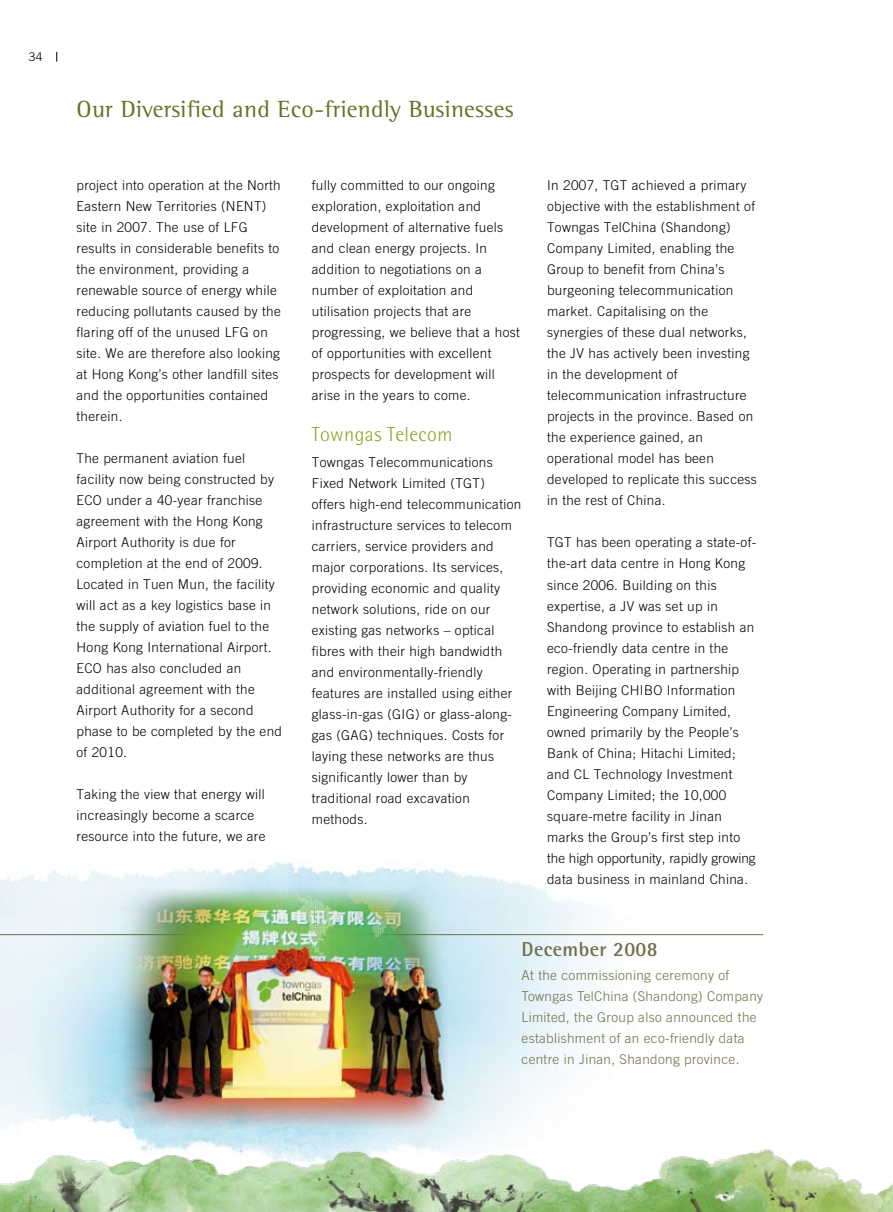
<style>
.page{position:relative;width:893px;height:1212px;background:#fff}
.page>*{position:absolute;margin:0;border:0;box-sizing:border-box;transform-origin:0 0}
.t1{font:24px "Rotis Semi Serif";letter-spacing:.015em;color:#5e7620}
.t2{font:300 20.25px "Rotis Semi Sans";letter-spacing:.02em;color:#8da522}
.t3{font:700 20.25px "Rotis Semi Sans";letter-spacing:.02em;color:#726e4b}
.t4{font:300 13.5px/21px "Trade Gothic";letter-spacing:.025em;color:#000}
.t5{font:300 13.5px/21px "Trade Gothic";letter-spacing:.025em;color:#726e4b}
.t6{font:300 12px "Trade Gothic";color:#000}
</style>
<div class="page">
<hr style="left:0;top:934px;width:763px;height:1px;background:#726e4b">
<img style="left:77px;top:872px;width:396px;height:266px">
<img style="left:0;top:1141px;width:893px;height:71px">
<p class="t6" style="left:29px;top:50px;width:15px">34</p>
<h1 class="t1" style="left:77px;top:95px;width:439px">Our Diversified and Eco-friendly Businesses</h1>
<p class="t4" style="left:77px;top:175px;width:206px">project into operation at the North<br>Eastern New Territories (NENT) site in 2007. The use of LFG results in considerable benefits to the environment, providing a renewable source of energy while reducing pollutants caused by the flaring off of the unused LFG on site. We are therefore also looking at Hong Kong’s other landfill sites and the opportunities contained therein.</p>
<p class="t4" style="left:77px;top:448px;width:207px">The permanent aviation fuel facility now being constructed by<br>ECO under a 40-year franchise agreement with the Hong Kong<br>Airport Authority is due for completion at the end of 2009.<br>Located in Tuen Mun, the facility will act as a key logistics base in the supply of aviation fuel to the<br>Hong Kong International Airport.<br>ECO has also concluded an additional agreement with the<br>Airport Authority for a second phase to be completed by the end of 2010.</p>
<p class="t4" style="left:77px;top:784px;width:191px">Taking the view that energy will increasingly become a scarce resource into the future, we are</p>
<p class="t4" style="left:312px;top:175px;width:209px">fully committed to our ongoing exploration, exploitation and development of alternative fuels and clean energy projects. In addition to negotiations on a number of exploitation and utilisation projects that are progressing, we believe that a host of opportunities with excellent prospects for development will arise in the years to come.</p>
<h2 class="t2" style="left:312px;top:423px;width:142px">Towngas Telecom</h2>
<p class="t4" style="left:312px;top:451px;width:211px">Towngas Telecommunications<br>Fixed Network Limited (TGT) offers high-end telecommunication infrastructure services to telecom carriers, service providers and major corporations. Its services, providing economic and quality network solutions, ride on our existing gas networks – optical fibres with their high bandwidth and environmentally-friendly features are installed using either glass-in-gas (GIG) or glass-along&shy;gas (GAG) techniques. Costs for laying these networks are thus significantly lower than by traditional road excavation methods.</p>
<p class="t4" style="left:547px;top:175px;width:211px">In 2007, TGT achieved a primary objective with the establishment of<br>Towngas TelChina (Shandong)<br>Company Limited, enabling the<br>Group to benefit from China’s burgeoning telecommunication market. Capitalising on the synergies of these dual networks, the JV has actively been investing in the development of telecommunication infrastructure projects in the province. Based on the experience gained, an operational model has been developed to replicate this success in the rest of China.</p>
<p class="t4" style="left:547px;top:532px;width:211px">TGT has been operating a state-of&shy;the-art data centre in Hong Kong since 2006. Building on this expertise, a JV was set up in<br>Shandong province to establish an eco-friendly data centre in the region. Operating in partnership with Beijing CHIBO Information<br>Engineering Company Limited, owned primarily by the People’s<br>Bank of China; Hitachi Limited; and CL Technology Investment<br>Company Limited; the 10,000 square-metre facility in Jinan marks the Group’s first step into the high opportunity, rapidly growing data business in mainland China.</p>
<h2 class="t3" style="left:522px;top:936px;width:138px">December 2008</h2>
<p class="t5" style="left:522px;top:964px;width:243px">At the commissioning ceremony of Towngas TelChina (Shandong) Company Limited, the Group also announced the establishment of an eco-friendly data centre in Jinan, Shandong province.</p>
</div>
